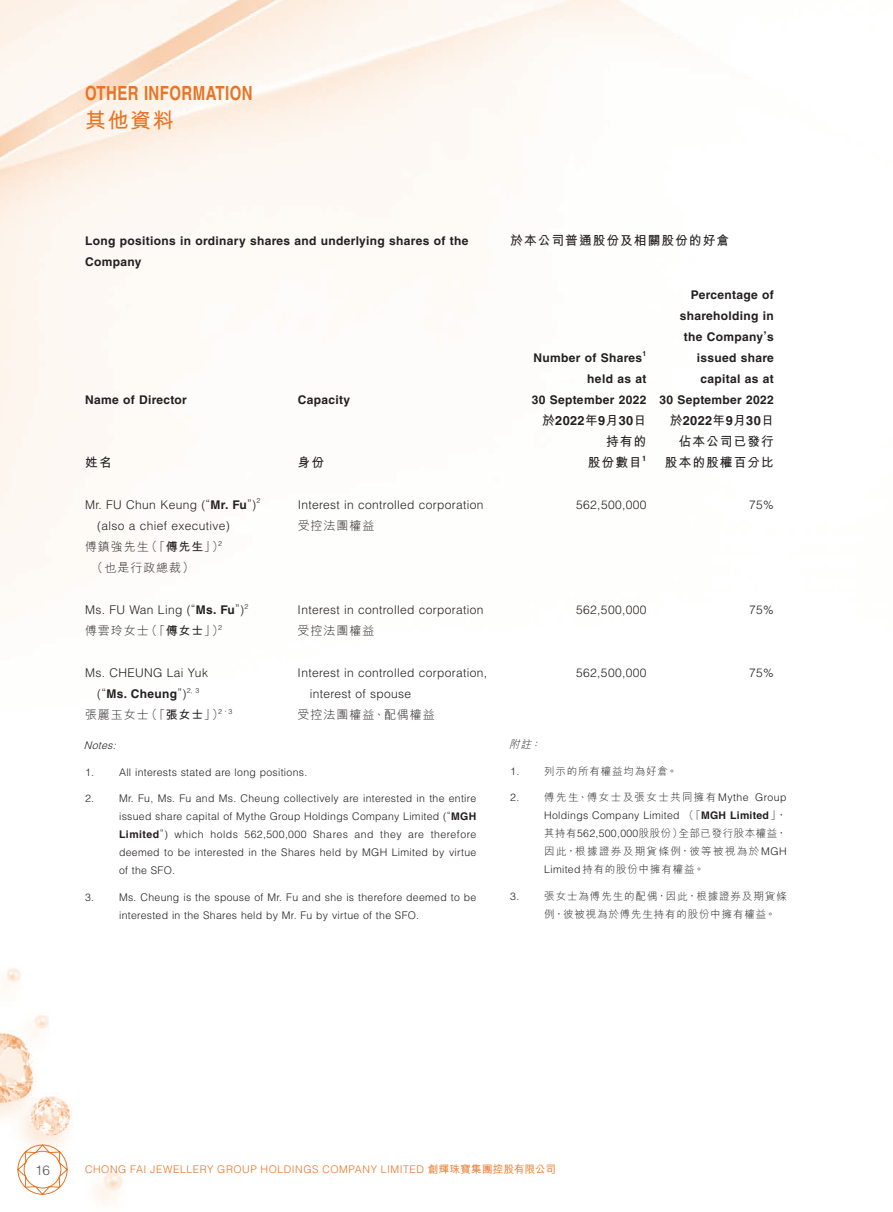
<style>
.page{position:relative;width:893px;height:1212px;background:#fff}
.page>*{position:absolute;margin:0;border:0;box-sizing:border-box;transform-origin:0 0}
.t1{font:700 21px "M Hei HK";color:#e87424}
.t2{font:700 19.5px "Helvetica LT Std";letter-spacing:.03em;color:#e87424;scale:.77 1}
.t3{font:300 13.5px "Helvetica LT Std";color:#57585a}
.t4{font:700 12.75px/21px "M Hei HK";letter-spacing:.08em;color:#231f20}
.t5{font:700 12.75px "Helvetica LT Std";letter-spacing:.03em;color:#231f20}
.t6{font:300 12px/21px "Helvetica LT Std";letter-spacing:.03em;color:#231f20}
.t7{font:700 12px/21px "Helvetica LT Std";letter-spacing:.03em;color:#231f20;text-align:right}
.t8{font:300 12px "M Hei HK";letter-spacing:.08em;color:#231f20}
.t9{font:300 10.5px/18px "Helvetica LT Std";letter-spacing:.03em;color:#231f20;text-align:justify}
.t10{font:300 10.5px/18px "M Hei HK";letter-spacing:.08em;color:#231f20;text-align:justify}
.t11{font:300 10.5px "Helvetica LT Std";letter-spacing:.05em;color:#e87424}
.t12{font:300 10.5px "M Hei HK";letter-spacing:.13em;color:#231f20}
.t13{font:italic 300 10.5px "Helvetica LT Std";color:#231f20}
.t14{font:italic 300 10.5px "M Hei HK";color:#231f20}
.t15{font:700 7.5px "Helvetica LT Std";color:#231f20}
.t16{font:300 7.05px "Helvetica LT Std";color:#231f20}
.t17{font:700 7.05px "Helvetica LT Std";color:#231f20}
.s1{font-family:"M Hei HK"}
.s2{font-weight:700}
.s3{font-family:"Helvetica LT Std"}
.s4{font-family:"M Hei HK";font-weight:500}
</style>
<div class="page">
<img style="left:0;top:0;width:690px;height:1204px">
<svg style="left:17px;top:1144px;width:51px;height:51px"></svg>
<h2 class="t2" style="left:85px;top:81px;width:219px">OTHER INFORMATION</h2>
<h1 class="t1" style="left:85px;top:105px;width:90px">其他資料</h1>
<p class="t7" style="left:85px;top:230px;width:385px;text-align:left">Long positions in ordinary shares and underlying shares of the<br>Company</p>
<p class="t4" style="left:510px;top:229px;width:220px">於本公司普通股份及相關股份的好倉</p>
<p class="t7" style="left:85px;top:389px;width:103px">Name of Director</p>
<p class="t7" style="left:298px;top:389px;width:54px">Capacity</p>
<p class="t7" style="left:533px;top:347px;width:110px">Number of Shares</p>
<p class="t17" style="left:642px;top:350px;width:5px">1</p>
<p class="t7" style="left:532px;top:368px;width:116px">held as at<br>30 September 2022</p>
<p class="t7" style="left:659px;top:284px;width:116px">Percentage of shareholding in the Company’s issued share capital as at<br>30 September 2022</p>
<p class="t4" style="left:85px;top:451px;width:28px">姓名</p>
<p class="t4" style="left:298px;top:451px;width:28px">身份</p>
<p class="t5" style="left:542px;top:413px;width:106px"><span class="s1">於</span>2022<span class="s1">年</span>9<span class="s1">月</span>30<span class="s1">日</span></p>
<p class="t4" style="left:588px;top:430px;width:60px;text-indent:18px">持有的股份數目</p>
<p class="t15" style="left:642px;top:454px;width:6px">1</p>
<p class="t5" style="left:670px;top:413px;width:106px"><span class="s1">於</span>2022<span class="s1">年</span>9<span class="s1">月</span>30<span class="s1">日</span></p>
<p class="t4" style="left:665px;top:430px;width:110px;text-align:right">佔本公司已發行股本的股權百分比</p>
<p class="t6" style="left:85px;top:494px;width:173px">Mr. FU Chun Keung (“<span class="s2">Mr. Fu</span>”)</p>
<p class="t16" style="left:256px;top:497px;width:5px">2</p>
<p class="t6" style="left:97px;top:515px;width:134px">(also a chief executive)</p>
<p class="t8" style="left:85px;top:541px;width:140px">傅鎮強先生（「<span class="s2">傅先生</span>」）</p>
<p class="t16" style="left:218px;top:539px;width:5px">2</p>
<p class="t8" style="left:91px;top:562px;width:105px">（也是行政總裁）</p>
<p class="t6" style="left:298px;top:494px;width:187px">Interest in controlled corporation</p>
<p class="t8" style="left:298px;top:520px;width:78px">受控法團權益</p>
<p class="t6" style="left:576px;top:494px;width:72px">562,500,000</p>
<p class="t6" style="left:749px;top:494px;width:26px">75%</p>
<p class="t6" style="left:85px;top:599px;width:161px">Ms. FU Wan Ling (“<span class="s2">Ms. Fu</span>”)</p>
<p class="t16" style="left:244px;top:602px;width:5px">2</p>
<p class="t6" style="left:298px;top:599px;width:187px">Interest in controlled corporation</p>
<p class="t6" style="left:576px;top:599px;width:72px">562,500,000</p>
<p class="t6" style="left:749px;top:599px;width:26px">75%</p>
<p class="t8" style="left:85px;top:625px;width:140px">傅雲玲女士（「<span class="s2">傅女士</span>」）</p>
<p class="t16" style="left:218px;top:623px;width:5px">2</p>
<p class="t8" style="left:298px;top:625px;width:78px">受控法團權益</p>
<p class="t6" style="left:97px;top:662px;width:112px;text-indent:-12px">Ms. CHEUNG Lai Yuk (“<span class="s2">Ms. Cheung</span>”)</p>
<p class="t6" style="left:310px;top:662px;width:179px;text-indent:-12px">Interest in controlled corporation, interest of spouse</p>
<p class="t8" style="left:298px;top:709px;width:139px">受控法團權益、配偶權益</p>
<p class="t6" style="left:576px;top:662px;width:72px">562,500,000</p>
<p class="t6" style="left:749px;top:662px;width:26px">75%</p>
<p class="t16" style="left:187px;top:686px;width:14px">2, 3</p>
<p class="t8" style="left:85px;top:709px;width:140px">張麗玉女士（「<span class="s2">張女士</span>」）</p>
<p class="t16" style="left:218px;top:707px;width:16px">2<span class="s1">、</span>3</p>
<p class="t13" style="left:84px;top:739px;width:37px">Notes:</p>
<p class="t9" style="left:85px;top:763px;width:224px">1. All interests stated are long positions.</p>
<p class="t9" style="left:119px;top:789px;width:359px;text-indent:-34px">2. Mr. Fu, Ms. Fu and Ms. Cheung collectively are interested in the entire issued share capital of Mythe Group Holdings Company Limited (“<span class="s2">MGH Limited</span>”) which holds 562,500,000 Shares and they are therefore deemed to be interested in the Shares held by MGH Limited by virtue of the SFO.</p>
<p class="t9" style="left:119px;top:888px;width:359px;text-indent:-34px">3. Ms. Cheung is the spouse of Mr. Fu and she is therefore deemed to be interested in the Shares held by Mr. Fu by virtue of the SFO.</p>
<p class="t14" style="left:509px;top:739px;width:36px">附註：</p>
<p class="t10" style="left:510px;top:762px;width:169px"><span class="s3">1.</span> 列示的所有權益均為好倉。</p>
<p class="t12" style="left:510px;top:792px;width:278px"><span class="s3">2.</span> 傅先生、傅女士及張女士共同擁有<span class="s3">Mythe Group</span></p>
<p class="t9" style="left:544px;top:806px;width:244px">Holdings Company Limited <span class="s1">（「</span><span class="s2">MGH Limited</span><span class="s1">」，</span></p>
<p class="t10" style="left:544px;top:824px;width:244px">其持有<span class="s3">562,500,000</span>股股份）全部已發行股本權益，因此，根據證券及期貨條例，彼等被視為於<span class="s3">MGH Limited</span>持有的股份中擁有權益。</p>
<p class="t10" style="left:544px;top:887px;width:244px;text-indent:-34px"><span class="s3">3.</span> 張女士為傅先生的配偶，因此，根據證券及期貨條例，彼被視為於傅先生持有的股份中擁有權益。</p>
<p class="t3" style="left:35px;top:1161px;width:17px">16</p>
<p class="t11" style="left:85px;top:1163px;width:472px">CHONG FAI JEWELLERY GROUP HOLDINGS COMPANY LIMITED <span class="s4">創輝珠寶集團控股有限公司</span></p>
</div>
